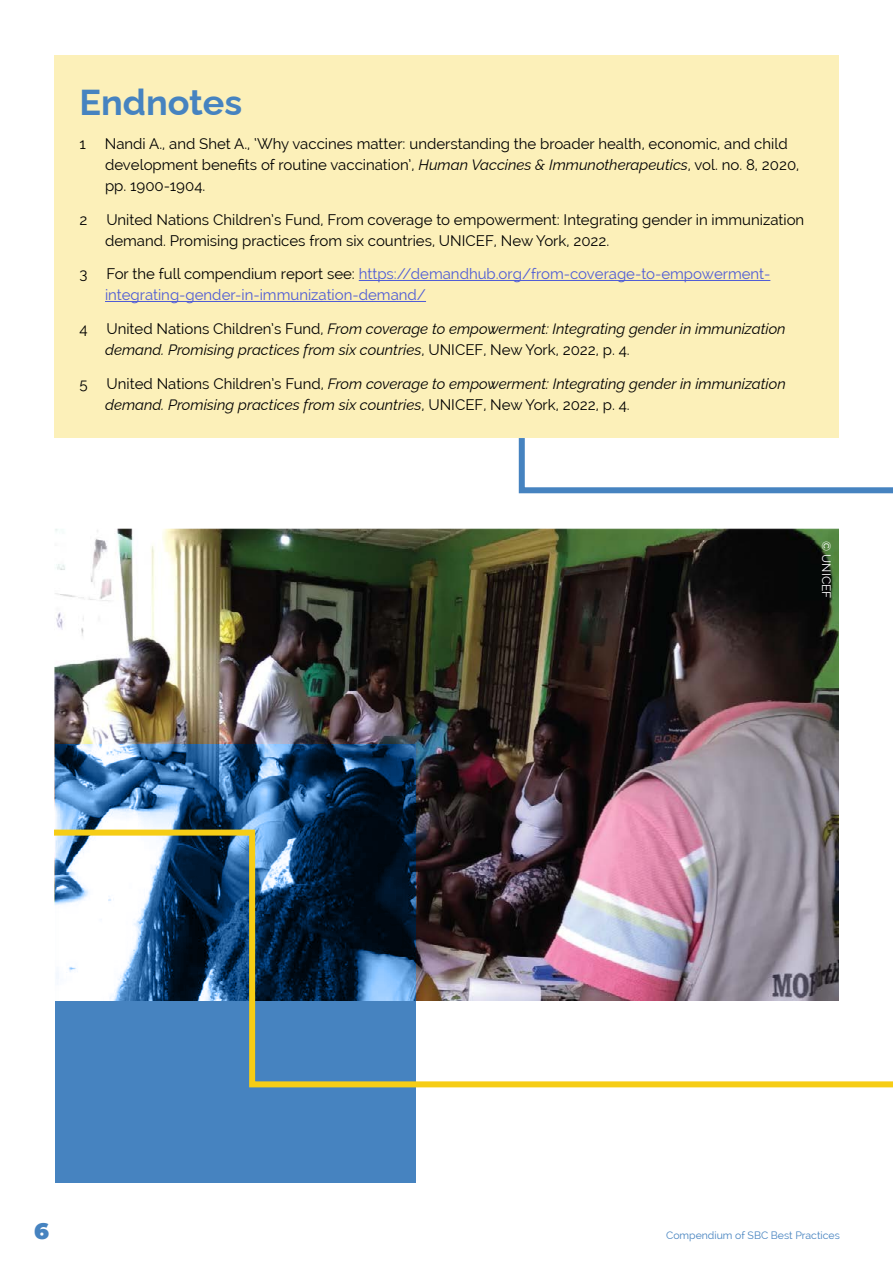
<style>
.page{position:relative;width:893px;height:1263px;background:#fff}
.page>*{position:absolute;margin:0;border:0;box-sizing:border-box;transform-origin:0 0}
.t1{font:700 36px "Raleway";color:#4683c0}
.t2{font:900 22.5px "Montserrat";color:#4683c0}
.t3{font:15px/21px "Raleway";color:#000}
.t4{font:italic 15px/21px "Raleway";color:#000}
.t5{font:15px/21px "Raleway";color:#4f5cd6}
.t6{font:12px "Raleway";color:#fff}
.t7{font:10.5px "Raleway";color:#4683c0}
.s1{font-style:italic}
.s2{color:#000}
.s3{font-style:normal}
</style>
<div class="page">
<div style="left:54px;top:56px;width:785px;height:382px;background:#fcf0b9"></div>
<hr style="left:359px;top:280px;width:411px;height:1px;background:#4f5cd6">
<hr style="left:105px;top:301px;width:321px;height:1px;background:#4f5cd6">
<img style="left:54px;top:529px;width:785px;height:297px">
<svg style="left:56px;top:744px;width:360px;height:439px;fill:#4683c0"></svg>
<img style="left:54px;top:826px;width:839px;height:264px">
<svg style="left:518px;top:438px;width:375px;height:56px"></svg>
<h1 class="t1" style="left:80px;top:74px;width:164px">Endnotes</h1>
<p class="t3" style="left:80px;top:133px;width:8px">1</p>
<p class="t3" style="left:105px;top:133px;width:696px">Nandi A., and Shet A., ‘Why vaccines matter: understanding the broader health, economic, and child development benefits of routine vaccination’, <span class="s1">Human Vaccines &amp; Immunotherapeutics</span>, vol. no. 8, 2020, pp. 1900-1904.</p>
<p class="t3" style="left:80px;top:209px;width:9px">2</p>
<p class="t3" style="left:105px;top:209px;width:701px">United Nations Children’s Fund, From coverage to empowerment: Integrating gender in immunization demand. Promising practices from six countries, UNICEF, New York, 2022.</p>
<p class="t3" style="left:80px;top:263px;width:10px">3</p>
<p class="t5" style="left:105px;top:263px;width:667px"><span class="s2">For the full compendium report see:</span> https://demandhub.org/from-coverage-to-empowerment&shy;integrating-gender-in-immunization-demand/</p>
<p class="t3" style="left:80px;top:318px;width:10px">4</p>
<p class="t4" style="left:105px;top:317px;width:682px"><span class="s3">United Nations Children’s Fund,</span> From coverage to empowerment: Integrating gender in immunization demand. Promising practices from six countries<span class="s3">, UNICEF, New York, 2022, p. 4.</span></p>
<p class="t3" style="left:80px;top:373px;width:10px">5</p>
<p class="t4" style="left:105px;top:371px;width:682px"><span class="s3">United Nations Children’s Fund,</span> From coverage to empowerment: Integrating gender in immunization demand. Promising practices from six countries<span class="s3">, UNICEF, New York, 2022, p. 4.</span></p>
<p class="t6" style="left:833px;top:541px;width:59px;rotate:90deg">© UNICEF</p>
<h2 class="t2" style="left:34px;top:1214px;width:16px">6</h2>
<p class="t7" style="left:666px;top:1229px;width:175px">Compendium of SBC Best Practices</p>
</div>
